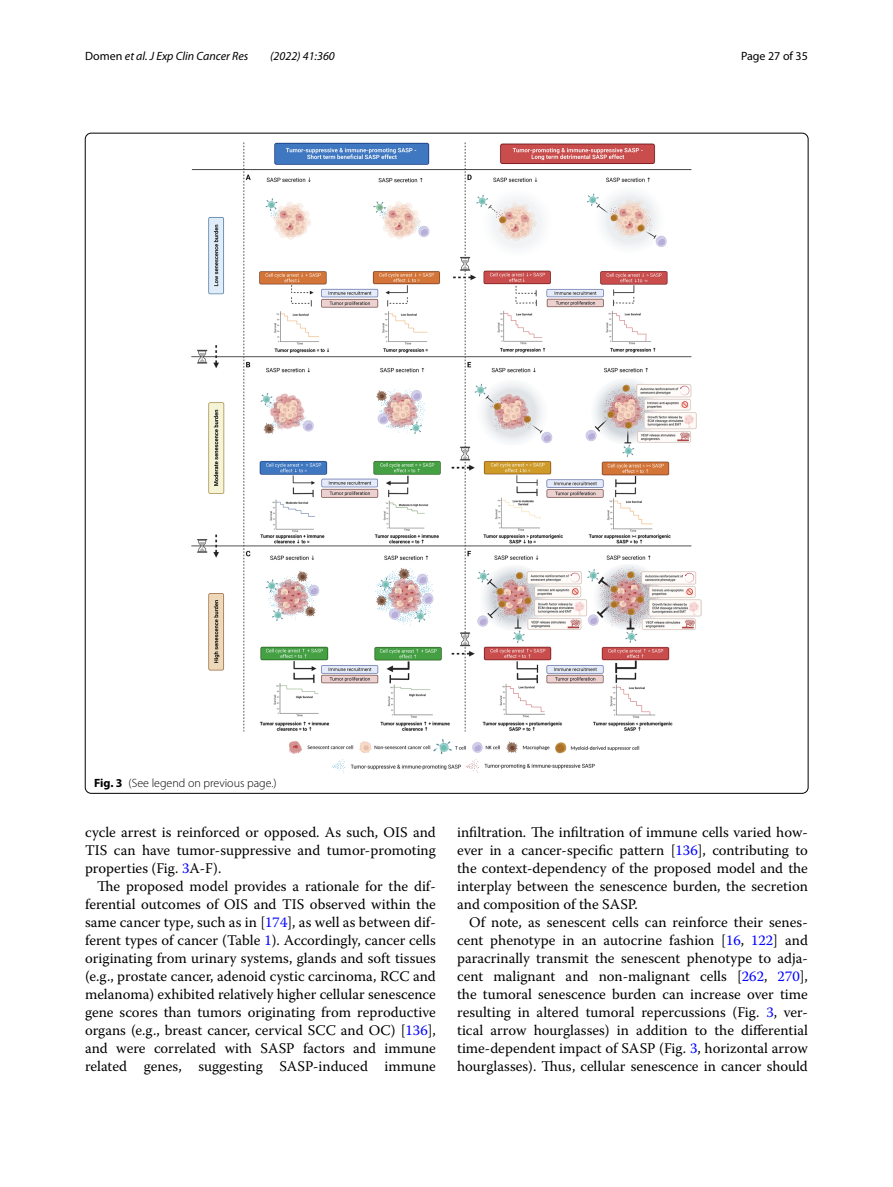
<style>
.page{position:relative;width:893px;height:1187px;background:#fff}
.page>*{position:absolute;margin:0;border:0;box-sizing:border-box;transform-origin:0 0}
.t1{font:14.7px/18px "Warnock Pro";color:#000;text-align:justify}
.t2{font:italic 12px "Myriad Pro";color:#000}
.t3{font:300 12px "Myriad Pro";color:#000}
.t4{font:12px "Myriad Pro";color:#000}
.s1{font-style:normal}
.s2{font-weight:700}
.s3{color:#00f}
</style>
<div class="page">
<img style="left:191px;top:142px;width:511px;height:630px">
<p class="t2" style="left:85px;top:48px;width:165px"><span class="s1">Domen</span> et al. J Exp Clin Cancer Res</p>
<p class="t2" style="left:270px;top:48px;width:66px">(2022) 41:360</p>
<p class="t4" style="left:741px;top:49px;width:68px">Page 27 of 35</p>
<p class="t3" style="left:94px;top:776px;width:184px"><span class="s2">Fig. 3</span> (See legend on previous page.)</p>
<p class="t1" style="left:85px;top:822px;width:352px">cycle arrest is reinforced or opposed. As such, OIS and TIS can have tumor-suppressive and tumor-promoting properties (Fig. <span class="s3">3</span>A-F).</p>
<p class="t1" style="left:85px;top:876px;width:352px;text-indent:12px">The proposed model provides a rationale for the dif&shy;ferential outcomes of OIS and TIS observed within the same cancer type, such as in [<span class="s3">174</span>], as well as between dif&shy;ferent types of cancer (Table <span class="s3">1</span>). Accordingly, cancer cells originating from urinary systems, glands and soft tissues (e.g., prostate cancer, adenoid cystic carcinoma, RCC and melanoma) exhibited relatively higher cellular senescence gene scores than tumors originating from reproductive organs (e.g., breast cancer, cervical SCC and OC) [<span class="s3">136</span>], and were correlated with SASP factors and immune related genes, suggesting SASP-induced immune</p>
<p class="t1" style="left:457px;top:822px;width:352px">infiltration. The infiltration of immune cells varied how&shy;ever in a cancer-specific pattern [<span class="s3">136</span>], contributing to the context-dependency of the proposed model and the interplay between the senescence burden, the secretion and composition of the SASP.</p>
<p class="t1" style="left:457px;top:912px;width:352px;text-indent:12px">Of note, as senescent cells can reinforce their senes&shy;cent phenotype in an autocrine fashion [<span class="s3">16</span>, <span class="s3">122</span>] and paracrinally transmit the senescent phenotype to adja&shy;cent malignant and non-malignant cells [<span class="s3">262</span>, <span class="s3">270</span>], the tumoral senescence burden can increase over time resulting in altered tumoral repercussions (Fig. <span class="s3">3</span>, ver&shy;tical arrow hourglasses) in addition to the differential time-dependent impact of SASP (Fig. <span class="s3">3</span>, horizontal arrow hourglasses). Thus, cellular senescence in cancer should</p>
</div>
